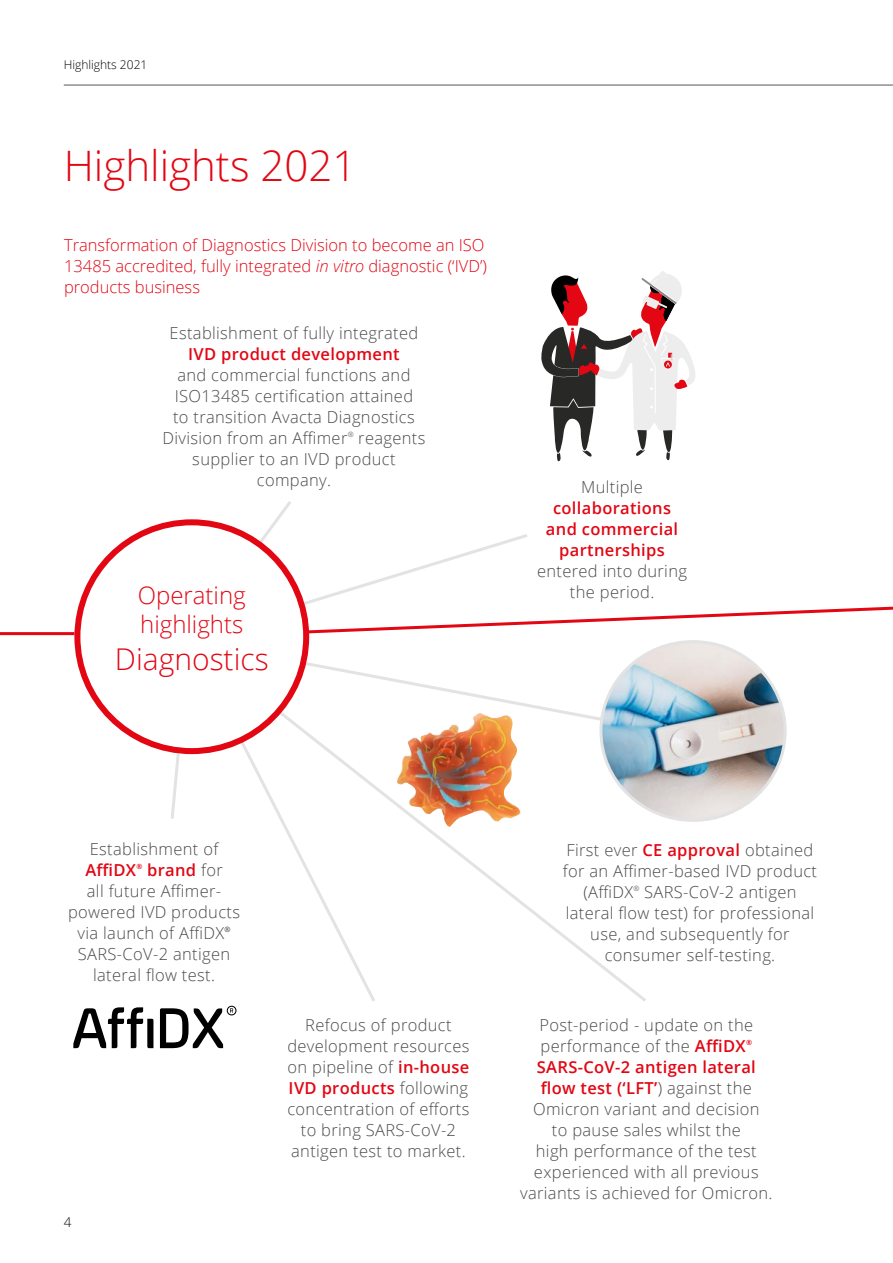
<style>
.page{position:relative;width:893px;height:1263px;background:#fff}
.page>*{position:absolute;margin:0;border:0;box-sizing:border-box;transform-origin:0 0}
.t1{font:300 42px "Open Sans";color:#e30613}
.t2{font:300 30px "Open Sans";color:#e30613}
.t3{font:300 24px "Open Sans";color:#e30613}
.t4{font:300 16.5px/21px "Open Sans";letter-spacing:.02em;color:#4a4a49;text-align:center}
.t5{font:300 16.5px/21px "Open Sans";color:#e30613}
.t6{font:600 16.5px/21px "Open Sans";letter-spacing:.02em;color:#e30613;text-align:center}
.t7{font:300 13.5px "Open Sans";color:#000}
.t8{font:300 12px "Open Sans";color:#000}
.t9{font:300 7.2px "Open Sans";color:#4a4a49}
.t10{font:600 7.2px "Open Sans";color:#e30613}
.t11{font:300 7.2px "Open Sans";color:#000}
.s1{font-style:italic}
.s2{font-weight:300;color:#4a4a49}
.s3{font-weight:600;color:#e30613}
</style>
<div class="page">
<svg style="left:281px;top:822px;width:365px;height:180px"></svg>
<svg style="left:170px;top:501px;width:723px;height:321px"></svg>
<div style="left:77px;top:522px;width:229px;height:229px;background:#fff;border-radius:50%"></div>
<div style="left:74px;top:519px;width:235px;height:235px;border:6px solid #e30613;border-radius:50%"></div>
<img style="left:601px;top:642px;width:184px;height:178px">
<hr style="left:0;top:632px;width:74px;height:3px;background:#e30613">
<svg style="left:541px;top:271px;width:154px;height:191px"></svg>
<svg style="left:73px;top:1007px;width:80px;height:41px"></svg>
<svg style="left:160px;top:1006px;width:76px;height:42px"></svg>
<img style="left:394px;top:713px;width:127px;height:114px">
<hr style="left:64px;top:85px;width:829px;height:1px;background:#575756">
<p class="t8" style="left:64px;top:56px;width:85px">Highlights 2021</p>
<h1 class="t1" style="left:64px;top:137px;width:294px">Highlights 2021</h1>
<p class="t5" style="left:64px;top:234px;width:424px">Transformation of Diagnostics Division to become an ISO<br>13485 accredited, fully integrated <span class="s1">in vitro</span> diagnostic (‘IVD’) products business</p>
<p class="t4" style="left:170px;top:322px;width:250px">Establishment of fully integrated</p>
<p class="t6" style="left:188px;top:343px;width:213px">IVD product development</p>
<p class="t4" style="left:177px;top:364px;width:235px">and commercial functions and</p>
<p class="t4" style="left:175px;top:385px;width:240px">ISO13485 certification attained</p>
<p class="t4" style="left:173px;top:406px;width:243px">to transition Avacta Diagnostics</p>
<p class="t4" style="left:162px;top:427px;width:186px">Division from an Affimer</p>
<p class="t9" style="left:348px;top:429px;width:8px">®</p>
<p class="t4" style="left:358px;top:427px;width:69px">reagents</p>
<p class="t4" style="left:192px;top:448px;width:205px">supplier to an IVD product</p>
<p class="t4" style="left:257px;top:469px;width:76px">company.</p>
<p class="t4" style="left:581px;top:476px;width:63px">Multiple</p>
<p class="t6" style="left:546px;top:497px;width:134px">collaborations and commercial partnerships</p>
<p class="t4" style="left:537px;top:560px;width:151px">entered into during</p>
<h3 class="t3" style="left:138px;top:578px;width:110px">Operating</h3>
<p class="t4" style="left:570px;top:581px;width:86px">the period.</p>
<h3 class="t3" style="left:140px;top:607px;width:105px">highlights</h3>
<h2 class="t2" style="left:115px;top:639px;width:155px">Diagnostics</h2>
<p class="t4" style="left:90px;top:838px;width:130px">Establishment of</p>
<p class="t6" style="left:85px;top:859px;width:52px">AffiDX</p>
<p class="t10" style="left:137px;top:861px;width:8px">®</p>
<p class="t6" style="left:147px;top:859px;width:77px">brand <span class="s2">for</span></p>
<p class="t4" style="left:87px;top:880px;width:136px">all future Affimer-</p>
<p class="t4" style="left:68px;top:901px;width:174px">powered IVD products</p>
<p class="t4" style="left:78px;top:922px;width:148px">via launch of AffiDX</p>
<p class="t11" style="left:225px;top:924px;width:8px">®</p>
<p class="t4" style="left:78px;top:943px;width:154px">SARS-CoV-2 antigen lateral flow test.</p>
<p class="t7" style="left:64px;top:1212px;width:9px">4</p>
<p class="t4" style="left:287px;top:1014px;width:184px">Refocus of product development resources on pipeline of <span class="s3">in-house<br>IVD products</span> following concentration of efforts to bring SARS-CoV-2 antigen test to market.</p>
<p class="t4" style="left:566px;top:839px;width:248px">First ever <span class="s3">CE approval</span> obtained</p>
<p class="t4" style="left:563px;top:860px;width:256px">for an Affimer-based IVD product</p>
<p class="t4" style="left:583px;top:881px;width:51px">(AffiDX</p>
<p class="t9" style="left:634px;top:884px;width:8px">®</p>
<p class="t4" style="left:644px;top:881px;width:154px">SARS-CoV-2 antigen</p>
<p class="t4" style="left:566px;top:902px;width:250px">lateral flow test) for professional</p>
<p class="t4" style="left:590px;top:923px;width:201px">use, and subsequently for</p>
<p class="t4" style="left:605px;top:944px;width:172px">consumer self-testing.</p>
<p class="t4" style="left:539px;top:1014px;width:215px;text-align:left">Post-period - update on the performance of the <span class="s3">AffiDX</span></p>
<p class="t10" style="left:746px;top:1037px;width:8px">®</p>
<p class="t4" style="left:520px;top:1056px;width:254px"><span class="s3">SARS-CoV-2 antigen lateral flow test (‘LFT’</span>) against the<br>Omicron variant and decision<br>to pause sales whilst the<br>high performance of the test experienced with all previous variants is achieved for Omicron.</p>
</div>
